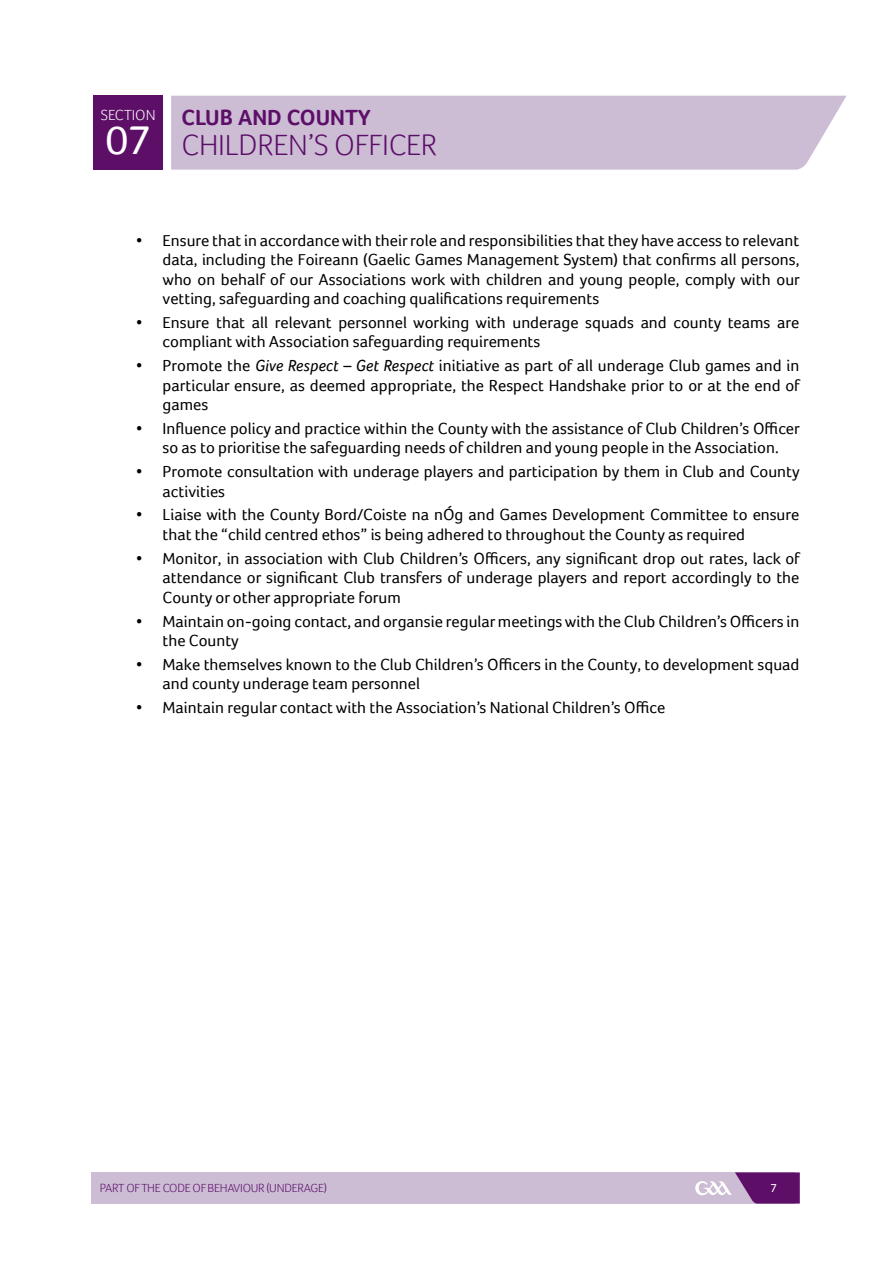
<style>
.page{position:relative;width:893px;height:1263px;background:#fff}
.page>*{position:absolute;margin:0;border:0;box-sizing:border-box;transform-origin:0 0}
.t1{font:42px "Foco";color:#fff}
.t2{font:300 30px "Foco";letter-spacing:-.01em;color:#5d0f68}
.t3{font:700 22.5px "Foco";color:#5d0f68}
.t4{font:16.5px/19.5px "Foco";color:#000}
.t5{font:300 15px "Foco";color:#fff}
.t6{font:300 12px "Foco";letter-spacing:-.02em;color:#5d0f68}
.t7{font:12px "Foco";color:#fff}
.s1{font-style:italic}
</style>
<div class="page">
<div style="left:91px;top:1172px;width:704px;height:31px;background:#ccbdd5"></div>
<div style="left:171px;top:96px;width:675px;height:74px;background:#ccbdd5"></div>
<div style="left:94px;top:96px;width:69px;height:74px;background:#5d0f68"></div>
<svg style="left:695px;top:1172px;width:105px;height:31px"></svg>
<p class="t5" style="left:101px;top:105px;width:56px">SECTION</p>
<h1 class="t1" style="left:105px;top:115px;width:47px">07</h1>
<h3 class="t3" style="left:181px;top:104px;width:191px">CLUB AND COUNTY</h3>
<h2 class="t2" style="left:181px;top:125px;width:257px">CHILDREN’S OFFICER</h2>
<p class="t4" style="left:163px;top:230px;width:639px;text-align:justify;text-indent:-26px">• Ensure that in accordance with their role and responsibilities that they have access to relevant data, including the Foireann (Gaelic Games Management System) that confirms all persons, who on behalf of our Associations work with children and young people, comply with our vetting, safeguarding and coaching qualifications requirements</p>
<p class="t4" style="left:163px;top:312px;width:638px;text-indent:-26px">• Ensure that all relevant personnel working with underage squads and county teams are compliant with Association safeguarding requirements</p>
<p class="t4" style="left:163px;top:356px;width:639px;text-align:justify;text-indent:-26px">• Promote the <span class="s1">Give Respect – Get Respect</span> initiative as part of all underage Club games and in particular ensure, as deemed appropriate, the Respect Handshake prior to or at the end of games</p>
<p class="t4" style="left:136px;top:418px;width:665px;text-align:center">• Influence policy and practice within the County with the assistance of Club Children’s Officer so as to prioritise the safeguarding needs of children and young people in the Association.</p>
<p class="t4" style="left:163px;top:462px;width:639px;text-indent:-26px">• Promote consultation with underage players and participation by them in Club and County activities</p>
<p class="t4" style="left:163px;top:505px;width:638px;text-indent:-26px">• Liaise with the County Bord/Coiste na nÓg and Games Development Committee to ensure that the “child centred ethos” is being adhered to throughout the County as required</p>
<p class="t4" style="left:163px;top:548px;width:639px;text-align:justify;text-indent:-26px">• Monitor, in association with Club Children’s Officers, any significant drop out rates, lack of attendance or significant Club transfers of underage players and report accordingly to the County or other appropriate forum</p>
<p class="t4" style="left:163px;top:611px;width:638px;text-indent:-26px">• Maintain on-going contact, and organsie regular meetings with the Club Children’s Officers in the County</p>
<p class="t4" style="left:163px;top:654px;width:638px;text-indent:-26px">• Make themselves known to the Club Children’s Officers in the County, to development squad and county underage team personnel</p>
<p class="t4" style="left:136px;top:698px;width:531px">• Maintain regular contact with the Association’s National Children’s Office</p>
<p class="t6" style="left:100px;top:1180px;width:228px">PART OF THE CODE OF BEHAVIOUR (UNDERAGE)</p>
<p class="t7" style="left:770px;top:1181px;width:8px">7</p>
</div>
